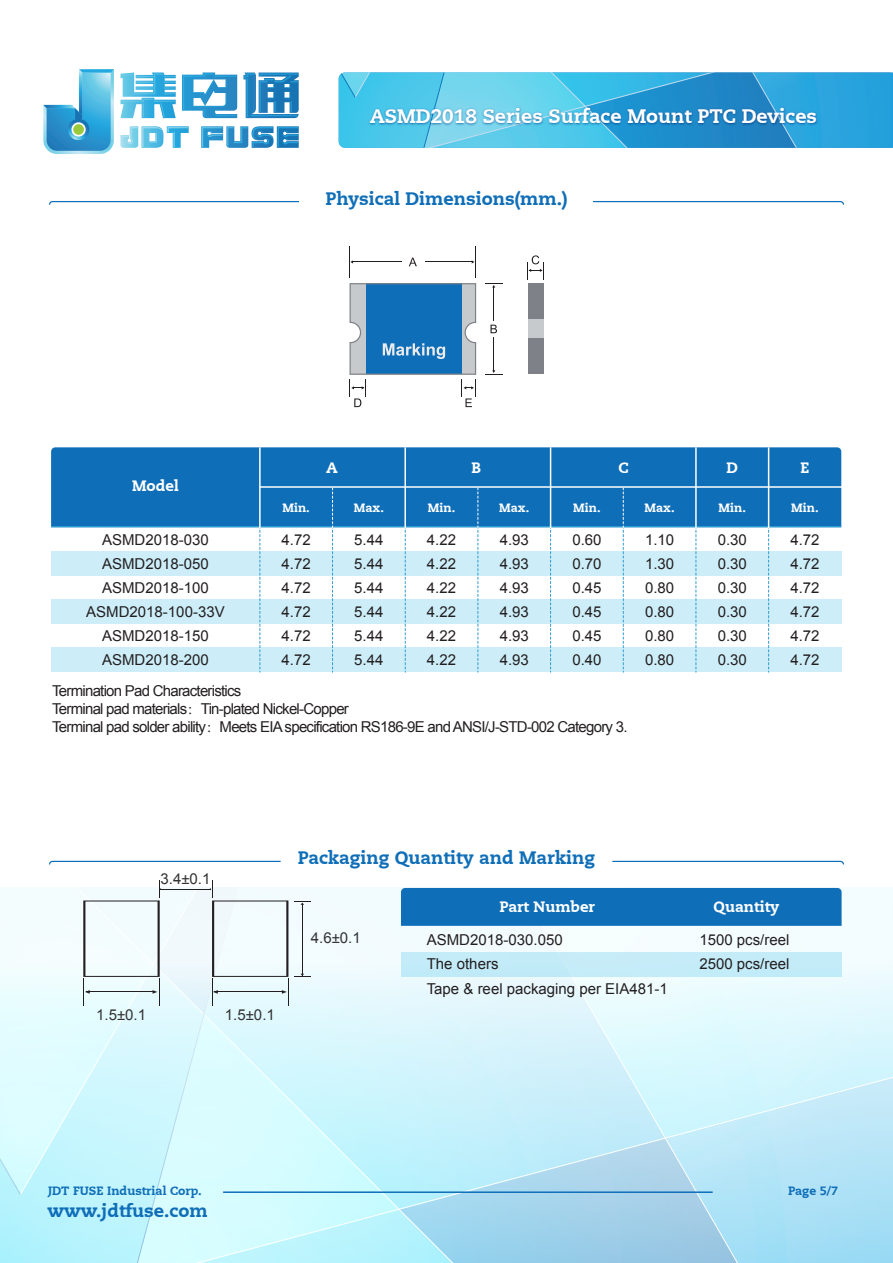
<style>
.page{position:relative;width:893px;height:1263px;background:#fff}
.page>*{position:absolute;margin:0;border:0;box-sizing:border-box;transform-origin:0 0}
.t1{font:800 19.5px "Caecilia LT";color:#fff}
.t2{font:800 18px "Caecilia LT";color:#0f6eb8}
.t3{font:15px/24px "Arial";color:#231f20;text-align:justify}
.t4{font:15px/18px "Arial";letter-spacing:-.05em;color:#231f20}
.t5{font:800 15px "Caecilia LT";color:#fff}
.t6{font:15px "Arial";color:#333334}
.t7{font:800 12px "Caecilia LT";color:#fff}
.t8{font:800 12px "Caecilia LT";color:#0f6eb8}
.s1{font-family:"Adobe Song Std";font-weight:300}
</style>
<div class="page">
<svg style="left:0;top:887px;width:19px;height:259px"></svg>
<svg style="left:715px;top:887px;width:176px;height:376px"></svg>
<svg style="left:19px;top:887px;width:56px;height:309px"></svg>
<svg style="left:75px;top:887px;width:640px;height:376px"></svg>
<svg style="left:0;top:1146px;width:22px;height:50px"></svg>
<svg style="left:120px;top:126px;width:179px;height:22px"></svg>
<svg style="left:120px;top:72px;width:179px;height:46px"></svg>
<svg style="left:43px;top:69px;width:71px;height:85px"></svg>
<svg style="left:71px;top:122px;width:15px;height:15px"></svg>
<div style="left:73px;top:124px;width:11px;height:11px;background:#9aca3b;border-radius:50%"></div>
<svg style="left:339px;top:72px;width:554px;height:76px"></svg>
<img style="left:367px;top:104px;width:454px;height:28px">
<svg style="left:49px;top:201px;width:795px;height:4px"></svg>
<div style="left:300px;top:194px;width:293px;height:17px;background:#fff"></div>
<svg style="left:409px;top:258px;width:8px;height:8px"></svg>
<hr style="left:475px;top:246px;width:1px;height:32px;background:#231f20">
<hr style="left:350px;top:246px;width:1px;height:32px;background:#231f20">
<hr style="left:352px;top:262px;width:50px;height:1px;background:#231f20">
<svg style="left:485px;top:370px;width:17px;height:5px"></svg>
<hr style="left:493px;top:337px;width:1px;height:34px;background:#231f20">
<svg style="left:485px;top:283px;width:17px;height:5px"></svg>
<hr style="left:493px;top:287px;width:1px;height:33px;background:#231f20">
<hr style="left:425px;top:262px;width:48px;height:1px;background:#231f20">
<svg style="left:490px;top:325px;width:7px;height:8px"></svg>
<div style="left:528px;top:283px;width:15px;height:91px;background:#7e8187"></div>
<div style="left:528px;top:320px;width:15px;height:18px;background:#c7cacc"></div>
<svg style="left:528px;top:255px;width:16px;height:24px"></svg>
<svg style="left:350px;top:283px;width:126px;height:124px"></svg>
<div style="left:51px;top:551px;width:790px;height:24px;background:#cdeef9"></div>
<div style="left:51px;top:599px;width:790px;height:24px;background:#cdeef9"></div>
<div style="left:51px;top:647px;width:790px;height:24px;background:#cdeef9"></div>
<div style="left:51px;top:447px;width:790px;height:79px;background:#0f6eb8"></div>
<svg style="left:260px;top:528px;width:1px;height:144px"></svg>
<svg style="left:405px;top:528px;width:1px;height:144px"></svg>
<svg style="left:550px;top:528px;width:1px;height:144px"></svg>
<svg style="left:768px;top:528px;width:1px;height:144px"></svg>
<svg style="left:696px;top:528px;width:1px;height:144px"></svg>
<hr style="left:51px;top:526px;width:790px;height:1px;background:#2c99d0">
<hr style="left:260px;top:486px;width:582px;height:2px;background:#fff">
<hr style="left:259px;top:447px;width:2px;height:81px;background:#fff">
<hr style="left:404px;top:447px;width:2px;height:81px;background:#fff">
<hr style="left:550px;top:447px;width:1px;height:81px;background:#fff">
<hr style="left:695px;top:447px;width:2px;height:81px;background:#fff">
<hr style="left:768px;top:447px;width:1px;height:81px;background:#fff">
<svg style="left:332px;top:488px;width:1px;height:184px"></svg>
<svg style="left:478px;top:488px;width:1px;height:184px"></svg>
<svg style="left:623px;top:488px;width:1px;height:184px"></svg>
<svg style="left:49px;top:861px;width:795px;height:3px"></svg>
<div style="left:401px;top:953px;width:441px;height:24px;background:#c3ebf8"></div>
<div style="left:401px;top:888px;width:441px;height:38px;background:#0f6eb8"></div>
<svg style="left:83px;top:880px;width:228px;height:383px"></svg>
<hr style="left:223px;top:1191px;width:490px;height:2px;background:#0f6eb8">
<h1 class="t1" style="left:370px;top:104px;width:449px">ASMD2018 Series Surface Mount PTC Devices</h1>
<p class="t5" style="left:132px;top:477px;width:48px">Model</p>
<p class="t2" style="left:326px;top:187px;width:243px">Physical Dimensions(mm.)</p>
<p class="t5" style="left:326px;top:458px;width:13px">A</p>
<p class="t5" style="left:471px;top:458px;width:11px">B</p>
<p class="t5" style="left:618px;top:458px;width:12px">C</p>
<p class="t5" style="left:727px;top:458px;width:13px">D</p>
<p class="t5" style="left:800px;top:458px;width:10px">E</p>
<p class="t7" style="left:644px;top:501px;width:31px">Max.</p>
<p class="t7" style="left:719px;top:501px;width:29px">Min.</p>
<p class="t7" style="left:791px;top:501px;width:29px">Min.</p>
<p class="t7" style="left:283px;top:501px;width:29px">Min.</p>
<p class="t7" style="left:354px;top:501px;width:31px">Max.</p>
<p class="t7" style="left:428px;top:501px;width:29px">Min.</p>
<p class="t7" style="left:499px;top:501px;width:31px">Max.</p>
<p class="t7" style="left:573px;top:501px;width:29px">Min.</p>
<p class="t3" style="left:86px;top:528px;width:140px;text-align:center">ASMD2018-030<br>ASMD2018-050<br>ASMD2018-100<br>ASMD2018-100-33V<br>ASMD2018-150<br>ASMD2018-200</p>
<p class="t3" style="left:282px;top:528px;width:31px">4.72<br>4.72<br>4.72<br>4.72<br>4.72<br>4.72</p>
<p class="t3" style="left:354px;top:528px;width:31px">5.44<br>5.44<br>5.44<br>5.44<br>5.44<br>5.44</p>
<p class="t3" style="left:427px;top:528px;width:31px">4.22<br>4.22<br>4.22<br>4.22<br>4.22<br>4.22</p>
<p class="t3" style="left:500px;top:528px;width:31px">4.93<br>4.93<br>4.93<br>4.93<br>4.93<br>4.93</p>
<p class="t3" style="left:718px;top:528px;width:31px">0.30<br>0.30<br>0.30<br>0.30<br>0.30<br>0.30</p>
<p class="t3" style="left:572px;top:528px;width:31px">0.60<br>0.70<br>0.45<br>0.45<br>0.45<br>0.40</p>
<p class="t3" style="left:645px;top:528px;width:31px">1.10<br>1.30<br>0.80<br>0.80<br>0.80<br>0.80</p>
<p class="t3" style="left:790px;top:528px;width:31px">4.72<br>4.72<br>4.72<br>4.72<br>4.72<br>4.72</p>
<p class="t4" style="left:52px;top:682px;width:577px">Termination Pad Characteristics<br>Terminal pad materials<span class="s1">：</span>Tin-plated Nickel-Copper<br>Terminal pad solder ability<span class="s1">：</span>Meets EIA specification RS186-9E and ANSI/J-STD-002 Category 3.</p>
<p class="t6" style="left:160px;top:868px;width:52px">3.4±0.1</p>
<p class="t6" style="left:96px;top:1005px;width:52px">1.5±0.1</p>
<p class="t6" style="left:225px;top:1005px;width:52px">1.5±0.1</p>
<p class="t2" style="left:298px;top:847px;width:299px">Packaging Quantity and Marking</p>
<p class="t5" style="left:500px;top:898px;width:97px">Part Number</p>
<p class="t5" style="left:714px;top:898px;width:67px">Quantity</p>
<p class="t3" style="left:427px;top:927px;width:242px;line-height:24.5px;text-align:left">ASMD2018-030.050<br>The others<br>Tape &amp; reel packaging per EIA481-1</p>
<p class="t3" style="left:699px;top:927px;width:92px;line-height:24.5px">1500 pcs/reel<br>2500 pcs/reel</p>
<p class="t6" style="left:311px;top:928px;width:52px">4.6±0.1</p>
<p class="t8" style="left:48px;top:1183px;width:155px">JDT FUSE Industrial Corp.</p>
<p class="t2" style="left:48px;top:1199px;width:162px">www.jdtfuse.com</p>
<p class="t8" style="left:788px;top:1183px;width:52px">Page 5/7</p>
</div>
